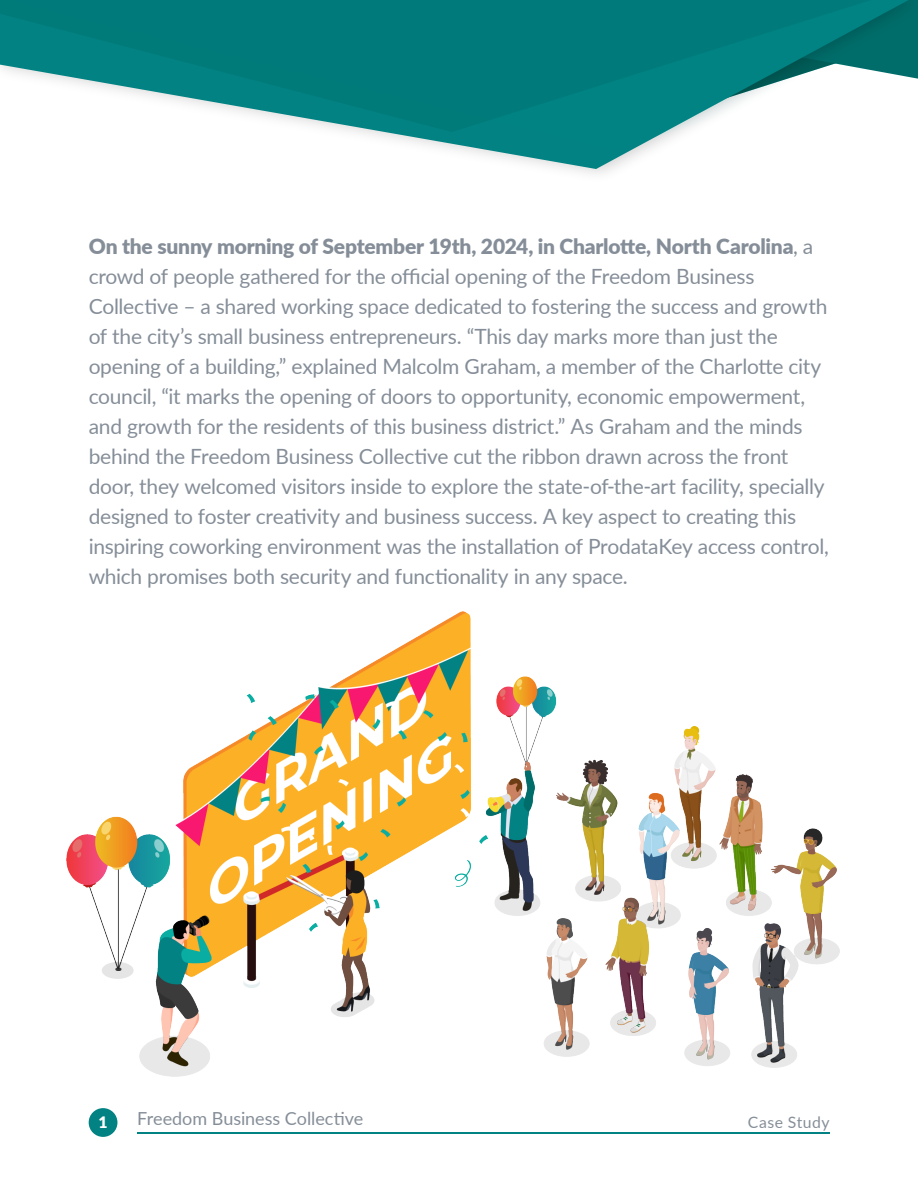
<style>
.page{position:relative;width:918px;height:1188px;background:#fff}
.page>*{position:absolute;margin:0;border:0;box-sizing:border-box;transform-origin:0 0}
.t1{font:21px/30px "Lato";letter-spacing:-.015em;color:#858e98}
.t2{font:18px "Lato";letter-spacing:-.005em;color:#858e98}
.t3{font:15.75px "Lato";letter-spacing:.03em;color:#858e98}
.t4{font:900 15.75px "Lato";color:#fff}
.s1{font-weight:900}
</style>
<div class="page">
<img style="left:567px;top:0;width:351px;height:174px">
<svg style="left:459px;top:150px;width:450px;height:19px"></svg>
<svg style="left:11px;top:0;width:898px;height:150px"></svg>
<img style="left:67px;top:611px;width:772px;height:465px">
<hr style="left:137px;top:1133px;width:692px;height:1px;background:#028283">
<div style="left:89px;top:1108px;width:28px;height:29px;background:#028283;border-radius:50%"></div>
<p class="t1" style="left:89px;top:231px;width:742px"><span class="s1">On the sunny morning of September 19th, 2024, in Charlotte, North Carolina</span>, a crowd of people gathered for the official opening of the Freedom Business Collective – a shared working space dedicated to fostering the success and growth of the city’s small business entrepreneurs. “This day marks more than just the opening of a building,” explained Malcolm Graham, a member of the Charlotte city council, “it marks the opening of doors to opportunity, economic empowerment, and growth for the residents of this business district.” As Graham and the minds behind the Freedom Business Collective cut the ribbon drawn across the front door, they welcomed visitors inside to explore the state-of-the-art facility, specially designed to foster creativity and business success. A key aspect to creating this inspiring coworking environment was the installation of ProdataKey access control, which promises both security and functionality in any space.</p>
<p class="t4" style="left:99px;top:1110px;width:11px">1</p>
<p class="t2" style="left:137px;top:1105px;width:228px">Freedom Business Collective</p>
<p class="t3" style="left:748px;top:1111px;width:83px">Case Study</p>
</div>
